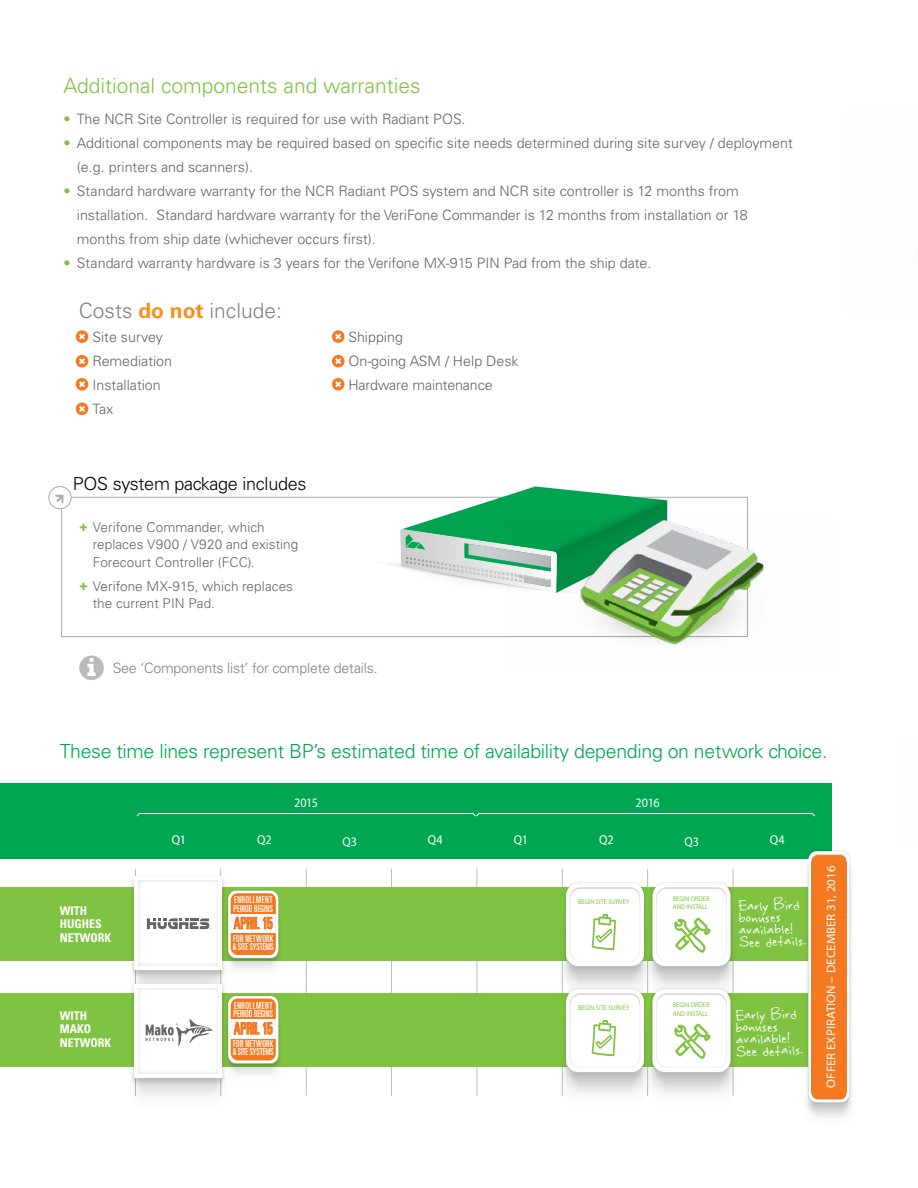
<style>
.page{position:relative;width:918px;height:1188px;background:#fff}
.page>*{position:absolute;margin:0;border:0;box-sizing:border-box;transform-origin:0 0}
.t1{font:300 21px "Univers LT Std";color:#80c342}
.t2{font:300 21px "Univers LT Std";color:#808285}
.t3{font:300 19.5px "Univers LT Std";letter-spacing:-.015em;color:#00a651}
.t4{font:18px "Rabiohead";color:#fff}
.t5{font:300 18px "Univers LT Std";letter-spacing:-.015em;color:#000}
.t6{font:ultra-condensed 16.05px "Univers LT Std";letter-spacing:-.005em;color:#f47920;scale:.94 1}
.t7{font:300 14.25px/24px "Univers LT Std";color:#636466}
.t8{font:300 14.25px "Univers LT Std";letter-spacing:-.015em;color:#808285}
.t9{font:300 13.5px/17.2px "Univers LT Std";letter-spacing:.005em;color:#636466}
.t10{font:300 12.9px "Univers";color:#fff;scale:.94 1}
.t11{font:700 condensed 12.15px "Univers";color:#fff;scale:1.07 1}
.t12{font:700 condensed 12px/13.5px "Univers LT Std";color:#fff}
.t13{font:ultra-condensed 9.45px/8.2px "Univers LT Std";letter-spacing:.015em;color:#fff;scale:.94 1}
.t14{font:ultra-condensed 9.45px/8.1px "Univers LT Std";letter-spacing:-.005em;color:#fff;scale:.94 1}
.t15{font:700 condensed 6.9px/8.2px "Univers";color:#80c342;scale:.94 1}
.s1{color:#80c342}
.s2{font-weight:700;color:#f78f1e}
.s3{font-weight:900;color:#f78f1e}
.s4{font-weight:900;color:#80c342}
</style>
<div class="page">
<svg style="left:79px;top:656px;width:25px;height:24px"></svg>
<svg style="left:49px;top:487px;width:22px;height:22px"></svg>
<div style="left:49px;top:486px;width:22px;height:23px;border:1px solid #a7a9ac;border-radius:50%"></div>
<svg style="left:55px;top:495px;width:8px;height:9px"></svg>
<svg style="left:369px;top:486px;width:311px;height:100px"></svg>
<img style="left:507px;top:517px;width:257px;height:128px">
<hr style="left:477px;top:869px;width:1px;height:227px;background:#b8babc">
<hr style="left:306px;top:869px;width:1px;height:227px;background:#b8babc">
<hr style="left:391px;top:869px;width:1px;height:227px;background:#b8babc">
<hr style="left:221px;top:869px;width:1px;height:227px;background:#b8babc">
<hr style="left:135px;top:869px;width:1px;height:227px;background:#b8babc">
<div style="left:0;top:994px;width:815px;height:73px;background:#80c342"></div>
<div style="left:0;top:888px;width:815px;height:73px;background:#80c342"></div>
<img style="left:562px;top:879px;width:43px;height:83px">
<svg style="left:566px;top:883px;width:39px;height:79px;background:#f6faf3"></svg>
<img style="left:605px;top:868px;width:160px;height:93px">
<img style="left:618px;top:923px;width:147px;height:39px">
<svg style="left:652px;top:883px;width:79px;height:79px;background:#f2f7ed"></svg>
<img style="left:518px;top:962px;width:87px;height:32px">
<img style="left:561px;top:1067px;width:44px;height:29px">
<img style="left:562px;top:985px;width:43px;height:91px">
<svg style="left:566px;top:989px;width:39px;height:84px;background:#f5f9f2"></svg>
<img style="left:605px;top:962px;width:160px;height:131px">
<img style="left:616px;top:1026px;width:149px;height:70px">
<svg style="left:652px;top:989px;width:79px;height:84px;background:#f2f7ed"></svg>
<img style="left:258px;top:1001px;width:23px;height:65px">
<svg style="left:258px;top:999px;width:20px;height:65px"></svg>
<img style="left:229px;top:887px;width:75px;height:1px">
<img style="left:258px;top:993px;width:39px;height:6px">
<img style="left:234px;top:890px;width:47px;height:70px">
<svg style="left:229px;top:891px;width:49px;height:67px;background:#f4a66c"></svg>
<img style="left:229px;top:929px;width:29px;height:108px">
<img style="left:99px;top:931px;width:159px;height:96px">
<img style="left:128px;top:872px;width:101px;height:165px">
<div style="left:134px;top:876px;width:88px;height:94px;background:#fff"></div>
<svg style="left:147px;top:918px;width:65px;height:11px"></svg>
<img style="left:132px;top:1037px;width:126px;height:61px">
<div style="left:134px;top:984px;width:88px;height:94px;background:#fff"></div>
<svg style="left:146px;top:1019px;width:67px;height:28px"></svg>
<div style="left:0;top:783px;width:831px;height:76px;background:#00a651"></div>
<svg style="left:0;top:993px;width:95px;height:1px"></svg>
<svg style="left:136px;top:813px;width:679px;height:4px"></svg>
<img style="left:806px;top:849px;width:46px;height:256px">
<svg style="left:808px;top:851px;width:41px;height:252px;background:#f28c40"></svg>
<svg style="left:76px;top:330px;width:12px;height:13px"></svg>
<svg style="left:332px;top:330px;width:13px;height:13px"></svg>
<svg style="left:76px;top:355px;width:12px;height:13px"></svg>
<svg style="left:332px;top:355px;width:13px;height:13px"></svg>
<svg style="left:76px;top:378px;width:12px;height:13px"></svg>
<svg style="left:332px;top:378px;width:13px;height:13px"></svg>
<svg style="left:76px;top:402px;width:12px;height:14px"></svg>
<h1 class="t1" style="left:63px;top:73px;width:359px">Additional components and warranties</h1>
<p class="t7" style="left:63px;top:107px;width:404px"><span class="s1">•</span> The NCR Site Controller is required for use with Radiant POS.</p>
<p class="t7" style="left:77px;top:131px;width:717px;text-indent:-13px"><span class="s1">•</span> Additional components may be required based on specific site needs determined during site survey / deployment (e.g. printers and scanners).</p>
<p class="t7" style="left:77px;top:179px;width:672px;text-indent:-13px"><span class="s1">•</span> Standard hardware warranty for the NCR Radiant POS system and NCR site controller is 12 months from installation. Standard hardware warranty for the VeriFone Commander is 12 months from installation or 18 months from ship date (whichever occurs first).</p>
<p class="t7" style="left:63px;top:251px;width:590px"><span class="s1">•</span> Standard warranty hardware is 3 years for the Verifone MX-915 PIN Pad from the ship date.</p>
<h1 class="t2" style="left:79px;top:298px;width:205px">Costs <span class="s2">do not</span> include:</h1>
<p class="t7" style="left:79px;top:325px;width:85px"><span class="s3">–</span> Site survey</p>
<p class="t7" style="left:79px;top:349px;width:95px"><span class="s3">–</span> Remediation</p>
<p class="t7" style="left:79px;top:373px;width:83px"><span class="s3">–</span> Installation</p>
<p class="t7" style="left:79px;top:397px;width:36px"><span class="s3">–</span> Tax</p>
<p class="t7" style="left:335px;top:325px;width:70px"><span class="s3">–</span> Shipping</p>
<p class="t7" style="left:335px;top:349px;width:185px"><span class="s3">–</span> On-going ASM / Help Desk</p>
<p class="t7" style="left:335px;top:373px;width:159px"><span class="s3">–</span> Hardware maintenance</p>
<p class="t5" style="left:73px;top:473px;width:235px">POS system package includes</p>
<p class="t9" style="left:93px;top:519px;width:207px;text-indent:-14px"><span class="s4">+</span> Verifone Commander, which replaces V900 / V920 and existing<br>Forecourt Controller (FCC).</p>
<p class="t9" style="left:93px;top:577px;width:202px;text-indent:-14px"><span class="s4">+</span> Verifone MX-915, which replaces the current PIN Pad.</p>
<p class="t8" style="left:113px;top:659px;width:267px">See ‘Components list’ for complete details.</p>
<h2 class="t3" style="left:60px;top:739px;width:769px">These time lines represent BP’s estimated time of availability depending on network choice.</h2>
<p class="t10" style="left:294px;top:795px;width:27px">2015</p>
<p class="t10" style="left:636px;top:795px;width:27px">2016</p>
<p class="t12" style="left:60px;top:904px;width:53px">WITH<br>HUGHES<br>NETWORK</p>
<p class="t12" style="left:60px;top:1009px;width:53px">WITH<br>MAKO<br>NETWORK</p>
<p class="t10" style="left:172px;top:832px;width:17px">Q1</p>
<p class="t10" style="left:257px;top:832px;width:17px">Q2</p>
<p class="t10" style="left:343px;top:834px;width:17px">Q3</p>
<p class="t10" style="left:428px;top:832px;width:17px">Q4</p>
<p class="t10" style="left:514px;top:832px;width:17px">Q1</p>
<p class="t10" style="left:599px;top:832px;width:17px">Q2</p>
<p class="t10" style="left:685px;top:834px;width:17px">Q3</p>
<p class="t10" style="left:770px;top:832px;width:17px">Q4</p>
<p class="t13" style="left:234px;top:896px;width:43px">ENROLLMENT<br>PERIOD BEGINS</p>
<p class="t14" style="left:233px;top:935px;width:45px">FOR NETWORK &amp; SITE SYSTEMS</p>
<p class="t6" style="left:234px;top:914px;width:43px">APRIL 15</p>
<p class="t13" style="left:234px;top:1001px;width:43px">ENROLLMENT<br>PERIOD BEGINS</p>
<p class="t14" style="left:233px;top:1040px;width:45px">FOR NETWORK &amp; SITE SYSTEMS</p>
<p class="t6" style="left:234px;top:1019px;width:43px">APRIL 15</p>
<p class="t15" style="left:578px;top:898px;width:56px">BEGIN SITE SURVEY</p>
<p class="t15" style="left:673px;top:895px;width:41px">BEGIN ORDER<br>AND INSTALL</p>
<p class="t15" style="left:578px;top:1004px;width:56px">BEGIN SITE SURVEY</p>
<p class="t15" style="left:673px;top:1001px;width:41px">BEGIN ORDER<br>AND INSTALL</p>
<p class="t4" style="left:738px;top:894px;width:63px;rotate:-1deg">Early Bird</p>
<p class="t4" style="left:738px;top:906px;width:44px;rotate:-1deg">bonuses</p>
<p class="t4" style="left:739px;top:918px;width:56px;rotate:-1deg">available!</p>
<p class="t4" style="left:739px;top:930px;width:68px;rotate:-1deg">See details.</p>
<p class="t4" style="left:735px;top:1004px;width:63px;rotate:-1deg">Early Bird</p>
<p class="t4" style="left:735px;top:1016px;width:44px;rotate:-1deg">bonuses</p>
<p class="t4" style="left:736px;top:1028px;width:56px;rotate:-1deg">available!</p>
<p class="t4" style="left:736px;top:1040px;width:68px;rotate:-1deg">See details.</p>
<p class="t11" style="left:824px;top:1088px;width:209px;rotate:-90deg">OFFER EXPIRATION – DECEMBER 31, 2016</p>
</div>
